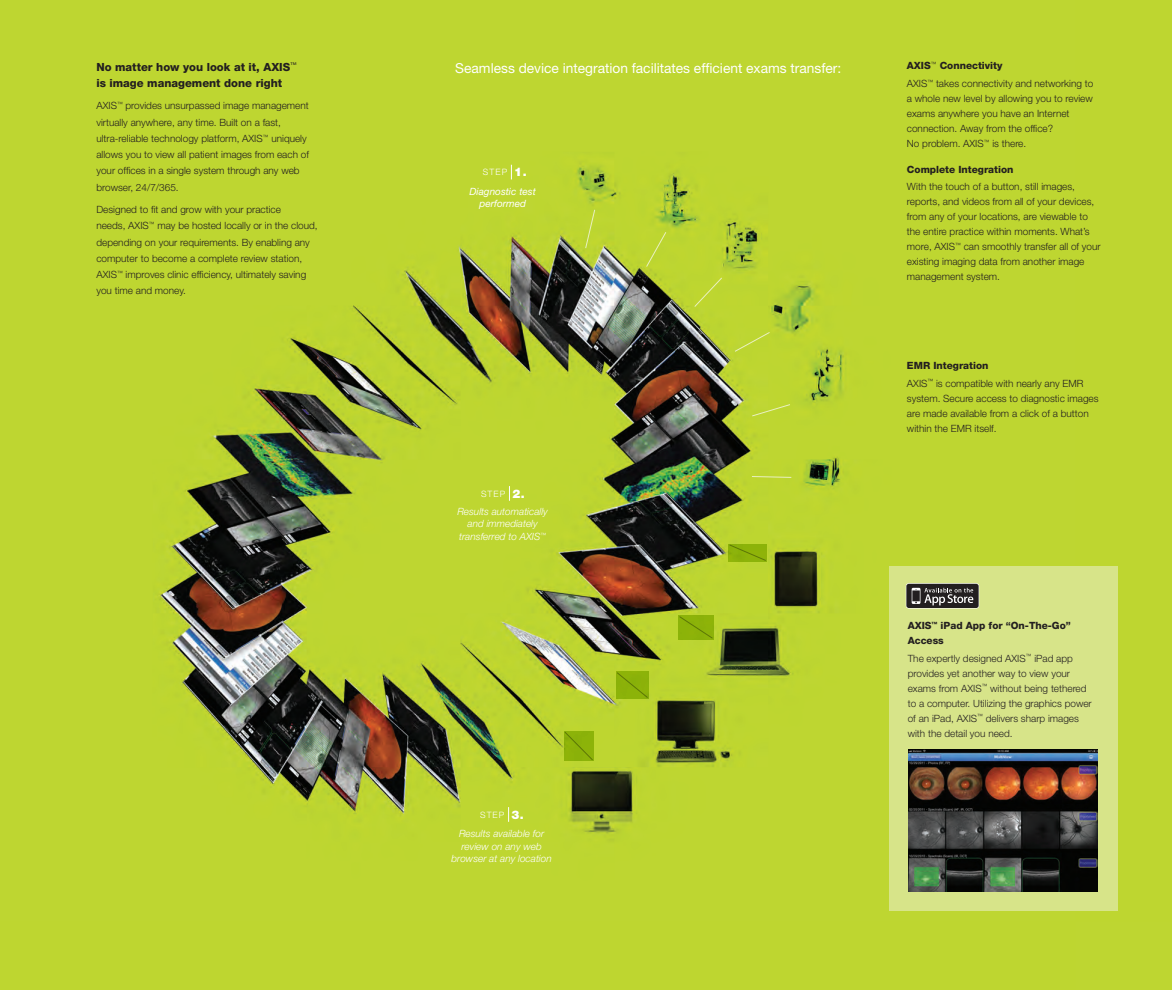
<style>
.page{position:relative;width:1172px;height:990px;background:#fff}
.page>*{position:absolute;margin:0;border:0;box-sizing:border-box;transform-origin:0 0}
.t1{font:13.75px "Helvetica Neue";color:#fff}
.t2{font:800 11.25px/16.2px "Helvetica Neue";color:#231f20}
.t3{font:300 10px/15px "Helvetica Neue";color:#231f20}
.t4{font:italic 300 10px/12.5px "Helvetica Neue";color:#fff;text-align:center}
.t5{font:800 10px/15px "Helvetica Neue";color:#231f20}
.t6{font:italic 10px/12.5px "Helvetica Neue";color:#fff;text-align:center}
.t7{font:300 8.75px "Helvetica Neue";letter-spacing:.12em;color:#fff}
.s1{font-weight:900;font-size:11.88px}
.s2{font-weight:800}
</style>
<div class="page">
<img style="left:1px;top:0;width:1170px;height:990px">
<div style="left:888px;top:566px;width:229px;height:344px;background:#d7e489"></div>
<img style="left:908px;top:749px;width:189px;height:142px">
<svg style="left:511px;top:165px;width:1px;height:14px"></svg>
<svg style="left:509px;top:486px;width:1px;height:15px"></svg>
<svg style="left:508px;top:807px;width:1px;height:15px"></svg>
<svg style="left:694px;top:277px;width:28px;height:30px"></svg>
<svg style="left:734px;top:332px;width:36px;height:20px"></svg>
<svg style="left:751px;top:404px;width:39px;height:13px"></svg>
<svg style="left:751px;top:476px;width:41px;height:2px"></svg>
<svg style="left:645px;top:231px;width:21px;height:36px"></svg>
<svg style="left:585px;top:209px;width:10px;height:40px"></svg>
<svg style="left:728px;top:544px;width:38px;height:17px"></svg>
<svg style="left:678px;top:616px;width:35px;height:23px"></svg>
<svg style="left:616px;top:672px;width:32px;height:26px"></svg>
<svg style="left:564px;top:731px;width:29px;height:30px"></svg>
<svg style="left:905px;top:583px;width:74px;height:25px;background:#504d4c"></svg>
<p class="t2" style="left:96px;top:59px;width:202px">No matter how you look at it, AXIS<sup>™ </sup>is image management done right</p>
<p class="t3" style="left:96px;top:97px;width:214px;line-height:16.2px">AXIS<sup>™</sup> provides unsurpassed image management virtually anywhere, any time. Built on a fast, ultra-reliable technology platform, AXIS<sup>™</sup> uniquely allows you to view all patient images from each of your offices in a single system through any web browser, 24/7/365.</p>
<p class="t3" style="left:96px;top:201px;width:223px;line-height:16.2px">Designed to fit and grow with your practice<br>needs, AXIS<sup>™</sup> may be hosted locally or in the cloud, depending on your requirements. By enabling any computer to become a complete review station, AXIS<sup>™</sup> improves clinic efficiency, ultimately saving you time and money.</p>
<h1 class="t1" style="left:455px;top:60px;width:387px">Seamless device integration facilitates efficient exams transfer:</h1>
<p class="t7" style="left:483px;top:167px;width:45px">STEP <span class="s1">1.</span></p>
<p class="t6" style="left:469px;top:185px;width:68px">Diagnostic test performed</p>
<p class="t7" style="left:481px;top:488px;width:45px">STEP <span class="s1">2.</span></p>
<p class="t4" style="left:457px;top:505px;width:92px">Results automatically and immediately transferred to AXIS<sup>™</sup></p>
<p class="t7" style="left:480px;top:809px;width:45px">STEP <span class="s1">3.</span></p>
<p class="t4" style="left:451px;top:827px;width:102px">Results available for review on any web browser at any location</p>
<p class="t3" style="left:906px;top:57px;width:188px;line-height:17.5px"><span class="s2">AXIS</span><sup>™</sup> <span class="s2">Connectivity<br></span>AXIS<sup>™</sup> takes connectivity and networking to</p>
<p class="t3" style="left:906px;top:91px;width:187px">a whole new level by allowing you to review exams anywhere you have an Internet connection. Away from the office?<br>No problem. AXIS<sup>™</sup> is there.</p>
<p class="t5" style="left:907px;top:162px;width:108px">Complete Integration</p>
<p class="t3" style="left:907px;top:179px;width:195px">With the touch of a button, still images, reports, and videos from all of your devices, from any of your locations, are viewable to the entire practice within moments. What’s more, AXIS<sup>™</sup> can smoothly transfer all of your existing imaging data from another image management system.</p>
<p class="t3" style="left:907px;top:357px;width:178px;line-height:17.5px"><span class="s2">EMR Integration<br></span>AXIS<sup>™</sup> is compatible with nearly any EMR</p>
<p class="t3" style="left:907px;top:390px;width:193px">system. Secure access to diagnostic images are made available from a click of a button within the EMR itself.</p>
<p class="t5" style="left:907px;top:618px;width:165px">AXIS<sup>™</sup> iPad App for “On-The-Go”<br>Access</p>
<p class="t3" style="left:907px;top:650px;width:185px">The expertly designed AXIS<sup>™</sup> iPad app provides yet another way to view your exams from AXIS<sup>™</sup> without being tethered to a computer. Utilizing the graphics power of an iPad, AXIS<sup>™</sup> delivers sharp images with the detail you need.</p>
</div>
